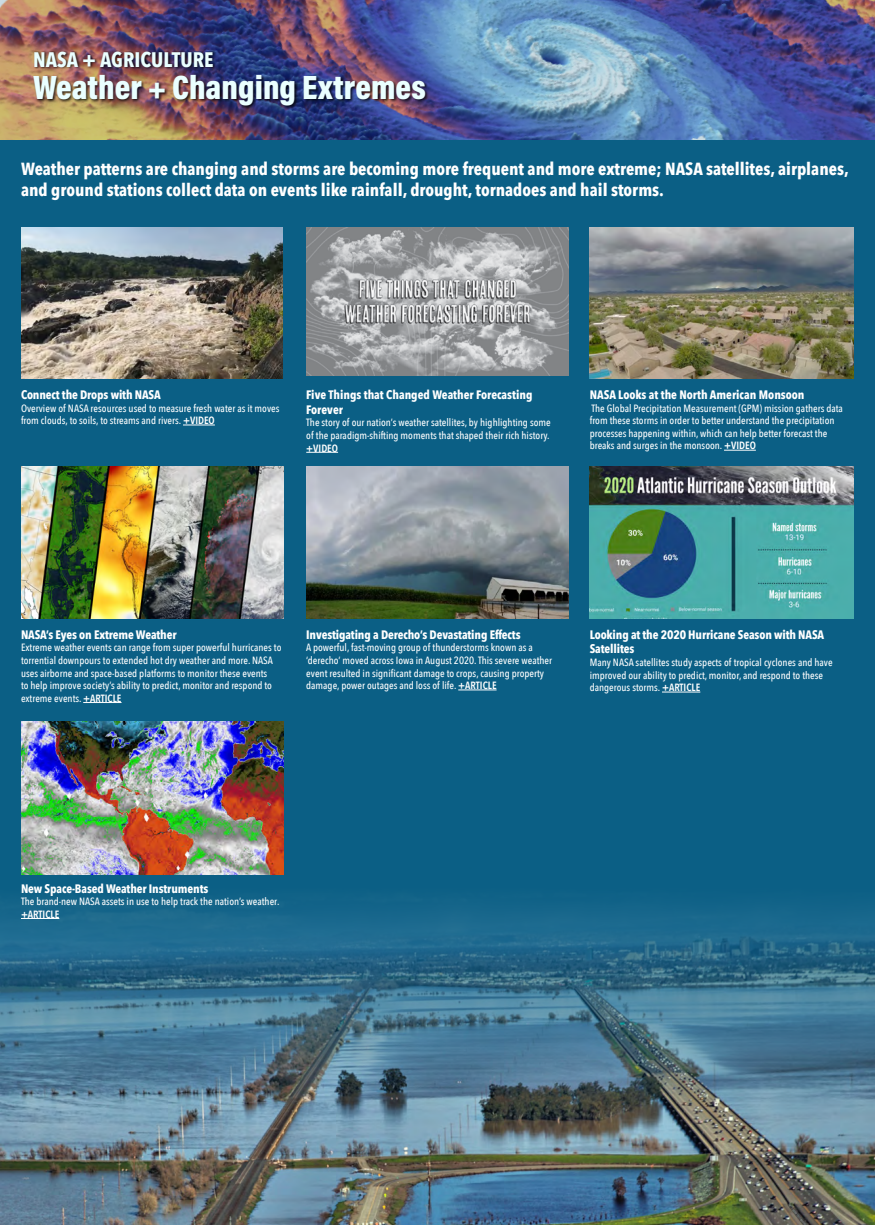
<style>
.page{position:relative;width:875px;height:1225px;background:#0b5f85}
.page>*{position:absolute;margin:0;border:0;box-sizing:border-box;transform-origin:0 0}
.Link_Heading{font:34.12px "Acumin Variable Concept";color:#eaffff}
.Link_Heading-2{font:700 21px "Avenir Next Condensed";color:#eaffff}
.t1{font:700 17.5px/21px "Avenir Next Condensed";color:#fff}
.Link_Heading-3{font:700 12.25px/14.7px "Avenir Next Condensed";letter-spacing:-.01em;color:#fff}
.Link_Heading-4{font:500 10.5px/12.6px "Avenir Next Condensed";color:#fff}
.s1{font-weight:600}
</style>
<div class="page">
<img style="left:0;top:874px;width:875px;height:351px">
<hr style="left:183px;top:425px;width:32px;height:1px;background:#fff">
<hr style="left:21px;top:918px;width:38px;height:1px;background:#fff">
<hr style="left:83px;top:702px;width:39px;height:1px;background:#fff">
<hr style="left:458px;top:690px;width:39px;height:1px;background:#fff">
<hr style="left:662px;top:692px;width:38px;height:1px;background:#fff">
<hr style="left:306px;top:452px;width:32px;height:1px;background:#fff">
<hr style="left:724px;top:450px;width:32px;height:1px;background:#fff">
<img style="left:21px;top:228px;width:262px;height:151px">
<img style="left:590px;top:228px;width:264px;height:151px">
<img style="left:21px;top:721px;width:263px;height:153px">
<img style="left:21px;top:466px;width:263px;height:153px">
<img style="left:306px;top:228px;width:263px;height:147px">
<img style="left:306px;top:466px;width:263px;height:153px">
<img style="left:590px;top:466px;width:264px;height:153px">
<img style="left:0;top:1px;width:875px;height:138px">
<div style="left:33px;top:51px;width:396px;height:58px;background:#000;opacity:.75"></div>
<p class="Link_Heading-2" style="left:33px;top:46px;width:182px">NASA + AGRICULTURE</p>
<p class="Link_Heading" style="left:33px;top:64px;width:394px">Weather + Changing Extremes</p>
<p class="t1" style="left:21px;top:158px;width:829px">Weather patterns are changing and storms are becoming more frequent and more extreme; NASA satellites, airplanes, and ground stations collect data on events like rainfall, drought, tornadoes and hail storms.</p>
<p class="Link_Heading-3" style="left:21px;top:387px;width:141px">Connect the Drops with NASA</p>
<p class="Link_Heading-4" style="left:21px;top:402px;width:260px">Overview of NASA resources used to measure fresh water as it moves from clouds, to soils, to streams and rivers. <span class="s1">+VIDEO</span></p>
<p class="Link_Heading-3" style="left:306px;top:387px;width:228px">Five Things that Changed Weather Forecasting<br>Forever</p>
<p class="Link_Heading-4" style="left:306px;top:416px;width:246px">The story of our nation’s weather satellites, by highlighting some of the paradigm-shifting moments that shaped their rich history. <span class="s1">+VIDEO</span></p>
<p class="Link_Heading-3" style="left:590px;top:387px;width:216px">NASA Looks at the North American Monsoon</p>
<p class="Link_Heading-4" style="left:590px;top:402px;width:255px">The Global Precipitation Measurement (GPM) mission gathers data from these storms in order to better understand the precipitation processes happening within, which can help better forecast the breaks and surges in the monsoon. <span class="s1">+VIDEO</span></p>
<p class="Link_Heading-3" style="left:21px;top:627px;width:157px">NASA’s Eyes on Extreme Weather</p>
<p class="Link_Heading-4" style="left:21px;top:641px;width:262px">Extreme weather events can range from super powerful hurricanes to torrential downpours to extended hot dry weather and more. NASA uses airborne and space-based platforms to monitor these events<br>to help improve society’s ability to predict, monitor and respond to extreme events. <span class="s1">+ARTICLE</span></p>
<p class="Link_Heading-3" style="left:306px;top:627px;width:216px">Investigating a Derecho’s Devastating Effects</p>
<p class="Link_Heading-4" style="left:306px;top:641px;width:247px">A powerful, fast-moving group of thunderstorms known as a ‘derecho’ moved across Iowa in August 2020. This severe weather event resulted in significant damage to crops, causing property damage, power outages and loss of life. <span class="s1">+ARTICLE</span></p>
<p class="Link_Heading-3" style="left:590px;top:627px;width:236px">Looking at the 2020 Hurricane Season with NASA<br>Satellites</p>
<p class="Link_Heading-4" style="left:590px;top:656px;width:244px">Many NASA satellites study aspects of tropical cyclones and have improved our ability to predict, monitor, and respond to these dangerous storms. <span class="s1">+ARTICLE</span></p>
<p class="Link_Heading-3" style="left:21px;top:881px;width:189px">New Space-Based Weather Instruments</p>
<p class="Link_Heading-4" style="left:21px;top:895px;width:260px">The brand-new NASA assets in use to help track the nation’s weather. <span class="s1">+ARTICLE</span></p>
</div>
